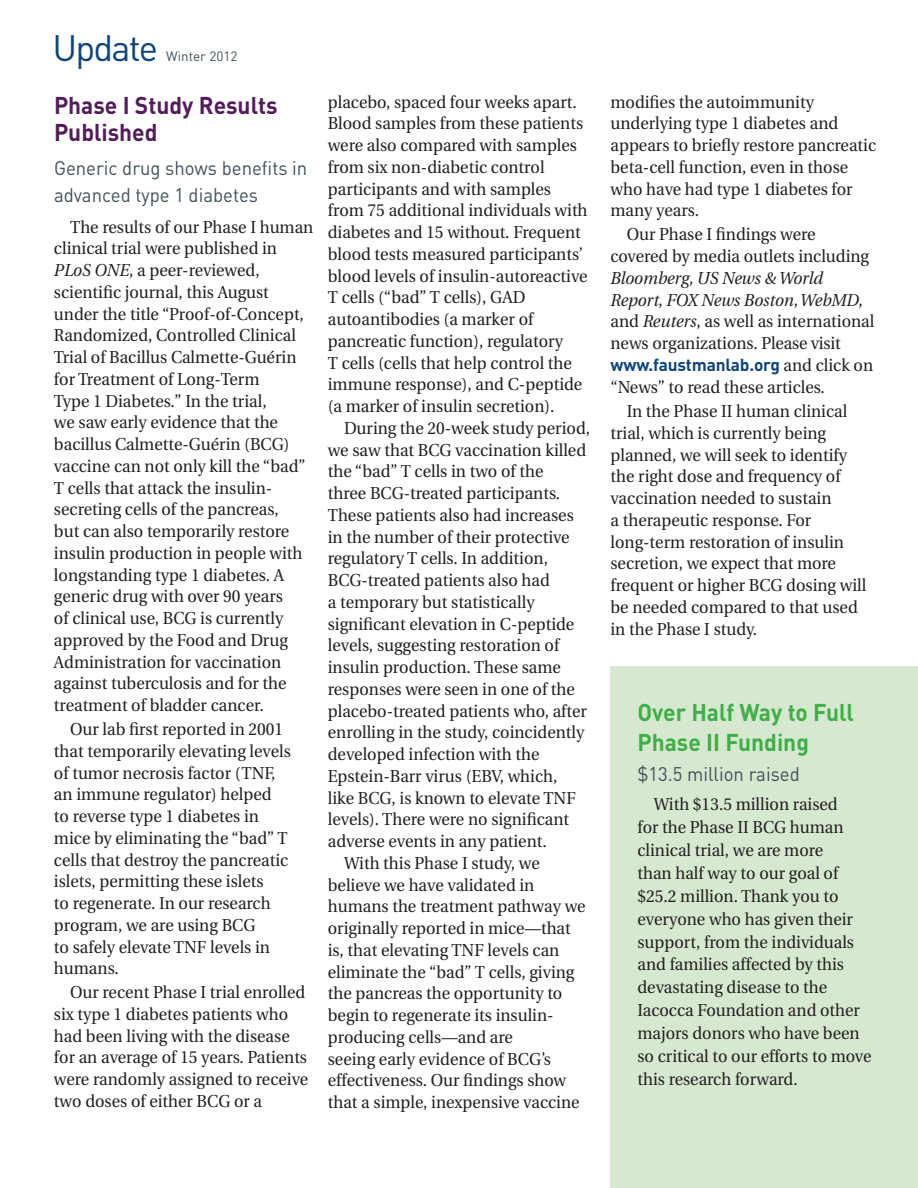
<style>
.page{position:relative;width:918px;height:1188px;background:#fff}
.page>*{position:absolute;margin:0;border:0;box-sizing:border-box;transform-origin:0 0}
.t1{font:36.3px "DIN";letter-spacing:-.05em;color:#0f457c}
.t2{font:700 24px/30px "DIN";color:#40ae49;scale:.95 1}
.t3{font:700 24px/27px "DIN";color:#531c5b;scale:.95 1}
.t4{font:19.5px/27px "DIN";color:#41525c;scale:.95 1}
.t5{font:17.25px/21.8px "Utopia";color:#231f20;scale:.95 1}
.t6{font:italic 17.25px/21.8px "Utopia";color:#231f20;scale:.95 1}
.t7{font:700 17.25px "DIN";letter-spacing:-.01em;color:#0f457c}
.t8{font:13.5px "DIN";color:#41525c}
.s1{font-style:italic}
.s2{font-style:normal}
.s3{font-family:"Utopia";font-weight:400;color:#231f20}
</style>
<div class="page">
<div style="left:610px;top:667px;width:308px;height:521px;background:#d6e8d0"></div>
<h1 class="t1" style="left:52px;top:25px;width:107px">Update</h1>
<p class="t8" style="left:166px;top:48px;width:73px">Winter 2012</p>
<h2 class="t3" style="left:54px;top:91px;width:237px">Phase I Study Results<br>Published</h2>
<p class="t4" style="left:54px;top:154px;width:268px">Generic drug shows benefits in advanced type 1 diabetes</p>
<p class="t5" style="left:54px;top:216px;width:275px;text-indent:16px">The results of our Phase I human clinical trial were published in<br><span class="s1">PLoS ONE</span>, a peer-reviewed, scientific journal, this August under the title “Proof-of-Concept,<br>Randomized, Controlled Clinical<br>Trial of Bacillus Calmette-Guérin for Treatment of Long-Term<br>Type 1 Diabetes.” In the trial,<br>we saw early evidence that the bacillus Calmette-Guérin (BCG) vaccine can not only kill the “bad”<br>T cells that attack the insulin&shy;secreting cells of the pancreas,<br>but can also temporarily restore insulin production in people with longstanding type 1 diabetes. A generic drug with over 90 years<br>of clinical use, BCG is currently approved by the Food and Drug<br>Administration for vaccination against tuberculosis and for the treatment of bladder cancer.</p>
<p class="t5" style="left:54px;top:719px;width:251px;text-indent:16px">Our lab first reported in 2001 that temporarily elevating levels of tumor necrosis factor (TNF, an immune regulator) helped to reverse type 1 diabetes in mice by eliminating the “bad” T cells that destroy the pancreatic islets, permitting these islets<br>to regenerate. In our research program, we are using BCG<br>to safely elevate TNF levels in humans.</p>
<p class="t5" style="left:54px;top:982px;width:269px;text-indent:16px">Our recent Phase I trial enrolled six type 1 diabetes patients who had been living with the disease for an average of 15 years. Patients were randomly assigned to receive two doses of either BCG or a</p>
<p class="t5" style="left:328px;top:91px;width:275px">placebo, spaced four weeks apart.<br>Blood samples from these patients were also compared with samples from six non-diabetic control participants and with samples from 75 additional individuals with diabetes and 15 without. Frequent blood tests measured participants’ blood levels of insulin-autoreactive T cells (“bad” T cells), GAD autoantibodies (a marker of pancreatic function), regulatory<br>T cells (cells that help control the immune response), and C-peptide (a marker of insulin secretion).</p>
<p class="t5" style="left:344px;top:417px;width:261px">During the 20-week study period,</p>
<p class="t5" style="left:328px;top:439px;width:273px">we saw that BCG vaccination killed</p>
<p class="t5" style="left:328px;top:461px;width:229px">the “bad” T cells in two of the</p>
<p class="t5" style="left:328px;top:483px;width:246px">three BCG-treated participants.</p>
<p class="t5" style="left:328px;top:504px;width:260px">These patients also had increases</p>
<p class="t5" style="left:328px;top:526px;width:256px">in the number of their protective</p>
<p class="t5" style="left:328px;top:548px;width:233px">regulatory T cells. In addition,</p>
<p class="t5" style="left:328px;top:570px;width:235px">BCG-treated patients also had</p>
<p class="t5" style="left:328px;top:591px;width:219px">a temporary but statistically</p>
<p class="t5" style="left:328px;top:613px;width:261px">significant elevation in C-peptide</p>
<p class="t5" style="left:328px;top:635px;width:245px">levels, suggesting restoration of</p>
<p class="t5" style="left:328px;top:657px;width:247px">insulin production. These same</p>
<p class="t5" style="left:328px;top:678px;width:262px">responses were seen in one of the</p>
<p class="t5" style="left:328px;top:700px;width:274px">placebo-treated patients who, after</p>
<p class="t5" style="left:328px;top:722px;width:272px">enrolling in the study, coincidently</p>
<p class="t5" style="left:328px;top:744px;width:224px">developed infection with the</p>
<p class="t5" style="left:328px;top:765px;width:243px">Epstein-Barr virus (EBV, which,</p>
<p class="t5" style="left:328px;top:787px;width:263px">like BCG, is known to elevate TNF</p>
<p class="t5" style="left:328px;top:809px;width:256px">levels). There were no significant</p>
<p class="t5" style="left:328px;top:831px;width:232px">adverse events in any patient.</p>
<p class="t5" style="left:344px;top:852px;width:208px">With this Phase I study, we</p>
<p class="t5" style="left:328px;top:874px;width:219px">believe we have validated in</p>
<p class="t5" style="left:328px;top:896px;width:273px">humans the treatment pathway we</p>
<p class="t5" style="left:328px;top:918px;width:257px">originally reported in mice—that</p>
<p class="t5" style="left:328px;top:939px;width:245px">is, that elevating TNF levels can</p>
<p class="t5" style="left:328px;top:961px;width:261px">eliminate the “bad” T cells, giving</p>
<p class="t5" style="left:328px;top:983px;width:248px">the pancreas the opportunity to</p>
<p class="t5" style="left:328px;top:1005px;width:239px">begin to regenerate its insulin-</p>
<p class="t5" style="left:328px;top:1026px;width:196px">producing cells—and are</p>
<p class="t5" style="left:328px;top:1048px;width:236px">seeing early evidence of BCG’s</p>
<p class="t5" style="left:328px;top:1070px;width:252px">effectiveness. Our findings show</p>
<p class="t5" style="left:328px;top:1092px;width:267px">that a simple, inexpensive vaccine</p>
<p class="t5" style="left:610px;top:91px;width:281px">modifies the autoimmunity underlying type 1 diabetes and appears to briefly restore pancreatic beta-cell function, even in those who have had type 1 diabetes for many years.</p>
<p class="t5" style="left:610px;top:224px;width:274px;text-indent:16px">Our Phase I findings were covered by media outlets including</p>
<p class="t6" style="left:610px;top:267px;width:279px">Bloomberg, US News &amp; World<br>Report, FOX News Boston, WebMD, <span class="s2">and</span> Reuters<span class="s2">, as well as international news organizations. Please visit</span></p>
<p class="t7" style="left:610px;top:354px;width:264px">www.faustmanlab.org <span class="s3">and click on</span></p>
<p class="t5" style="left:627px;top:376px;width:234px;line-height:23.9px;text-indent:-16px">“News” to read these articles.<br>In the Phase II human clinical</p>
<p class="t5" style="left:611px;top:422px;width:271px">trial, which is currently being planned, we will seek to identify the right dose and frequency of vaccination needed to sustain<br>a therapeutic response. For long-term restoration of insulin secretion, we expect that more frequent or higher BCG dosing will be needed compared to that used in the Phase I study.</p>
<h2 class="t2" style="left:637px;top:696px;width:229px">Over Half Way to Full<br>Phase II Funding</h2>
<p class="t4" style="left:637px;top:760px;width:172px">$13.5 million raised</p>
<p class="t5" style="left:637px;top:793px;width:248px;line-height:22.8px;text-indent:16px">With $13.5 million raised<br>for the Phase II BCG human clinical trial, we are more<br>than half way to our goal of $25.2 million. Thank you to everyone who has given their support, from the individuals and families affected by this devastating disease to the<br>Iacocca Foundation and other majors donors who have been so critical to our efforts to move this research forward.</p>
</div>
